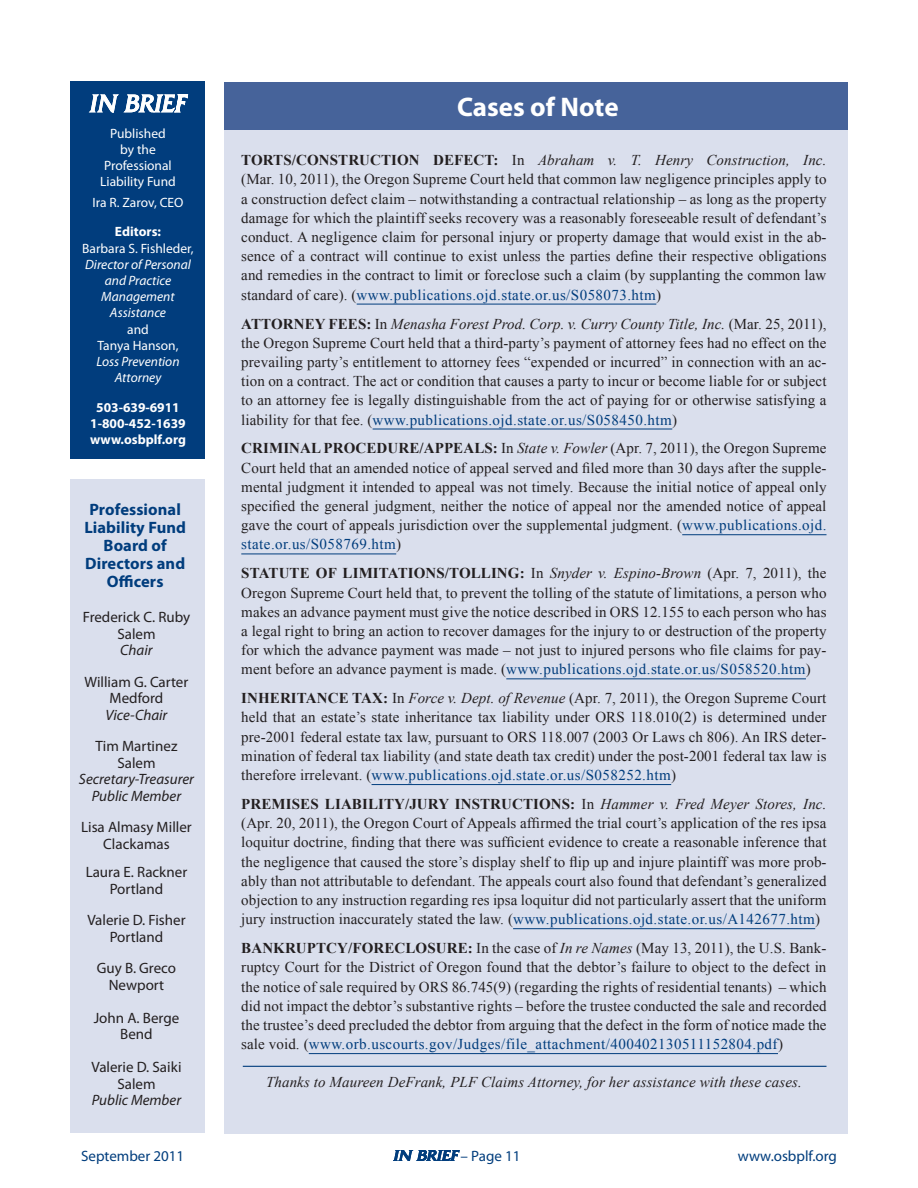
<style>
.page{position:relative;width:918px;height:1188px;background:#fff}
.page>*{position:absolute;margin:0;border:0;box-sizing:border-box;transform-origin:0 0}
.Subhead_rev{font:700 27px "Myriad Pro";color:#fff}
.BOX_head{font:700 16.5px/18px "Myriad Pro";letter-spacing:.005em;color:#013d7d;text-align:center}
.body_tips{font:15px/19.2px "Times New Roman";letter-spacing:.03em;color:#231f20;text-align:justify}
.t1{font:15px "Myriad Pro";color:#231f20}
.body_tips-2{font:italic 15px "Times New Roman";letter-spacing:.005em;color:#231f20}
.t2{font:italic 15px "Myriad Pro";color:#231f20}
.t3{font:15px "Myriad Pro";color:#013d7d}
.t4{font:13.5px/16.2px "Myriad Pro";color:#fff}
.t5{font:italic 13.5px "Myriad Pro";color:#fff}
.t6{font:700 13.5px "Myriad Pro";color:#fff}
.s1{font-style:italic}
.s2{font-weight:700}
.s3{color:#013d7d}
</style>
<div class="page">
<svg style="left:393px;top:1150px;width:66px;height:11px"></svg>
<div style="left:224px;top:120px;width:623px;height:1014px;background:#dadfed"></div>
<div style="left:224px;top:82px;width:623px;height:48px;background:#46639a"></div>
<div style="left:70px;top:81px;width:136px;height:378px;background:#013d7d"></div>
<svg style="left:89px;top:94px;width:99px;height:19px"></svg>
<div style="left:70px;top:479px;width:136px;height:654px;background:#dadfed"></div>
<hr style="left:357px;top:304px;width:299px;height:1px;background:#013d7d">
<hr style="left:373px;top:429px;width:299px;height:1px;background:#013d7d">
<hr style="left:682px;top:534px;width:145px;height:1px;background:#013d7d">
<hr style="left:241px;top:554px;width:155px;height:1px;background:#013d7d">
<hr style="left:506px;top:678px;width:300px;height:1px;background:#013d7d">
<hr style="left:372px;top:784px;width:299px;height:1px;background:#013d7d">
<hr style="left:513px;top:928px;width:302px;height:1px;background:#013d7d">
<hr style="left:309px;top:1053px;width:469px;height:1px;background:#013d7d">
<hr style="left:243px;top:1066px;width:583px;height:1px;background:#013d7d">
<p class="t4" style="left:110px;top:125px;width:57px">Published</p>
<p class="t4" style="left:120px;top:141px;width:37px">by the</p>
<p class="t4" style="left:104px;top:157px;width:69px">Professional</p>
<p class="t4" style="left:100px;top:173px;width:77px">Liability Fund</p>
<p class="t4" style="left:93px;top:194px;width:92px">Ira R. Zarov, CEO</p>
<p class="t6" style="left:115px;top:223px;width:48px">Editors:</p>
<p class="t4" style="left:82px;top:240px;width:113px">Barbara S. Fishleder,<br><span class="s1">Director of Personal</span></p>
<p class="t5" style="left:105px;top:272px;width:68px">and Practice</p>
<p class="t5" style="left:101px;top:288px;width:75px">Management</p>
<p class="t5" style="left:110px;top:305px;width:58px">Assistance</p>
<p class="t4" style="left:127px;top:321px;width:23px">and</p>
<p class="t4" style="left:97px;top:337px;width:83px">Tanya Hanson,</p>
<p class="t5" style="left:96px;top:353px;width:85px">Loss Prevention</p>
<p class="t5" style="left:115px;top:369px;width:48px">Attorney</p>
<p class="t6" style="left:96px;top:399px;width:85px">503-639-6911</p>
<p class="t6" style="left:90px;top:415px;width:97px">1-800-452-1639</p>
<p class="t6" style="left:90px;top:431px;width:97px">www.osbplf.org</p>
<p class="BOX_head" style="left:84px;top:500px;width:103px">Professional<br>Liability Fund<br>Board of<br>Directors and<br>Officers</p>
<p class="t1" style="left:83px;top:608px;width:109px">Frederick C. Ruby</p>
<p class="t1" style="left:117px;top:624px;width:40px">Salem</p>
<p class="t2" style="left:120px;top:641px;width:34px">Chair</p>
<p class="t1" style="left:85px;top:672px;width:105px">William G. Carter</p>
<p class="t1" style="left:110px;top:689px;width:55px">Medford</p>
<p class="t2" style="left:106px;top:705px;width:63px">Vice-Chair</p>
<p class="t1" style="left:96px;top:737px;width:83px">Tim Martinez</p>
<p class="t1" style="left:117px;top:753px;width:40px">Salem</p>
<p class="t2" style="left:79px;top:770px;width:117px">Secretary-Treasurer</p>
<p class="t2" style="left:92px;top:786px;width:91px">Public Member</p>
<p class="t1" style="left:81px;top:818px;width:112px">Lisa Almasy Miller</p>
<p class="t1" style="left:103px;top:834px;width:68px">Clackamas</p>
<p class="t1" style="left:86px;top:863px;width:103px">Laura E. Rackner</p>
<p class="t1" style="left:110px;top:879px;width:55px">Portland</p>
<p class="t1" style="left:87px;top:911px;width:100px">Valerie D. Fisher</p>
<p class="t1" style="left:110px;top:927px;width:55px">Portland</p>
<p class="t1" style="left:97px;top:959px;width:81px">Guy B. Greco</p>
<p class="t1" style="left:109px;top:975px;width:57px">Newport</p>
<p class="t1" style="left:94px;top:1008px;width:87px">John A. Berge</p>
<p class="t1" style="left:120px;top:1025px;width:34px">Bend</p>
<p class="t1" style="left:91px;top:1058px;width:92px">Valerie D. Saiki</p>
<p class="t1" style="left:117px;top:1074px;width:40px">Salem</p>
<p class="t2" style="left:92px;top:1091px;width:91px">Public Member</p>
<p class="Subhead_rev" style="left:457px;top:89px;width:163px">Cases of Note</p>
<p class="body_tips" style="left:241px;top:150px;width:587px"><span class="s2">TORTS/CONSTRUCTION DEFECT:</span> In <span class="s1">Abraham v. T. Henry Construction, Inc. </span>(Mar. 10, 2011), the Oregon Supreme Court held that common law negligence principles apply to a construction defect claim – notwithstanding a contractual relationship – as long as the property damage for which the plaintiff seeks recovery was a reasonably foreseeable result of defendant’s conduct. A negligence claim for personal injury or property damage that would exist in the ab&shy;sence of a contract will continue to exist unless the parties define their respective obligations and remedies in the contract to limit or foreclose such a claim (by supplanting the common law standard of care). (<span class="s3">www.publications.ojd.state.or.us/S058073.htm</span>)</p>
<p class="body_tips" style="left:241px;top:314px;width:587px"><span class="s2">ATTORNEY FEES:</span> In <span class="s1">Menasha Forest Prod. Corp. v. Curry County Title, Inc.</span> (Mar. 25, 2011), the Oregon Supreme Court held that a third-party’s payment of attorney fees had no effect on the prevailing party’s entitlement to attorney fees “expended or incurred” in connection with an ac&shy;tion on a contract. The act or condition that causes a party to incur or become liable for or subject to an attorney fee is legally distinguishable from the act of paying for or otherwise satisfying a liability for that fee. (<span class="s3">www.publications.ojd.state.or.us/S058450.htm</span>)</p>
<p class="body_tips" style="left:241px;top:439px;width:587px"><span class="s2">CRIMINAL PROCEDURE/APPEALS:</span> In <span class="s1">State v. Fowler</span> (Apr. 7, 2011), the Oregon Supreme Court held that an amended notice of appeal served and filed more than 30 days after the supple&shy;mental judgment it intended to appeal was not timely. Because the initial notice of appeal only specified the general judgment, neither the notice of appeal nor the amended notice of appeal gave the court of appeals jurisdiction over the supplemental judgment. (<span class="s3">www.publications.ojd. state.or.us/S058769.htm</span>)</p>
<p class="body_tips" style="left:241px;top:563px;width:587px"><span class="s2">STATUTE OF LIMITATIONS/TOLLING:</span> In <span class="s1">Snyder v. Espino-Brown</span> (Apr. 7, 2011), the Oregon Supreme Court held that, to prevent the tolling of the statute of limitations, a person who makes an advance payment must give the notice described in ORS 12.155 to each person who has a legal right to bring an action to recover damages for the injury to or destruction of the property for which the advance payment was made – not just to injured persons who file claims for pay&shy;ment before an advance payment is made. (<span class="s3">www.publications.ojd.state.or.us/S058520.htm</span>)</p>
<p class="body_tips" style="left:241px;top:688px;width:587px"><span class="s2">INHERITANCE TAX:</span> In <span class="s1">Force v. Dept. of Revenue</span> (Apr. 7, 2011), the Oregon Supreme Court held that an estate’s state inheritance tax liability under ORS 118.010(2) is determined under pre-2001 federal estate tax law, pursuant to ORS 118.007 (2003 Or Laws ch 806). An IRS deter&shy;mination of federal tax liability (and state death tax credit) under the post-2001 federal tax law is therefore irrelevant. (<span class="s3">www.publications.ojd.state.or.us/S058252.htm</span>)</p>
<p class="body_tips" style="left:241px;top:794px;width:587px"><span class="s2">PREMISES LIABILITY/JURY INSTRUCTIONS:</span> In <span class="s1">Hammer v. Fred Meyer Stores, Inc. </span>(Apr. 20, 2011), the Oregon Court of Appeals affirmed the trial court’s application of the res ipsa loquitur doctrine, finding that there was sufficient evidence to create a reasonable inference that the negligence that caused the store’s display shelf to flip up and injure plaintiff was more prob&shy;ably than not attributable to defendant. The appeals court also found that defendant’s generalized objection to any instruction regarding res ipsa loquitur did not particularly assert that the uniform jury instruction inaccurately stated the law. (<span class="s3">www.publications.ojd.state.or.us/A142677.htm</span>)</p>
<p class="body_tips" style="left:241px;top:938px;width:587px"><span class="s2">BANKRUPTCY/FORECLOSURE:</span> In the case of <span class="s1">In re Names</span> (May 13, 2011), the U.S. Bank&shy;ruptcy Court for the District of Oregon found that the debtor’s failure to object to the defect in the notice of sale required by ORS 86.745(9) (regarding the rights of residential tenants) – which did not impact the debtor’s substantive rights – before the trustee conducted the sale and recorded the trustee’s deed precluded the debtor from arguing that the defect in the form of notice made the sale void. (<span class="s3">www.orb.uscourts.gov/Judges/file_attachment/400402130511152804.pdf</span>)</p>
<p class="body_tips-2" style="left:266px;top:1072px;width:537px">Thanks to Maureen DeFrank, PLF Claims Attorney, for her assistance with these cases.</p>
<p class="t3" style="left:81px;top:1146px;width:105px">September 2011</p>
<p class="t3" style="left:461px;top:1146px;width:61px">– Page 11</p>
<p class="t3" style="left:738px;top:1146px;width:101px">www.osbplf.org</p>
</div>
